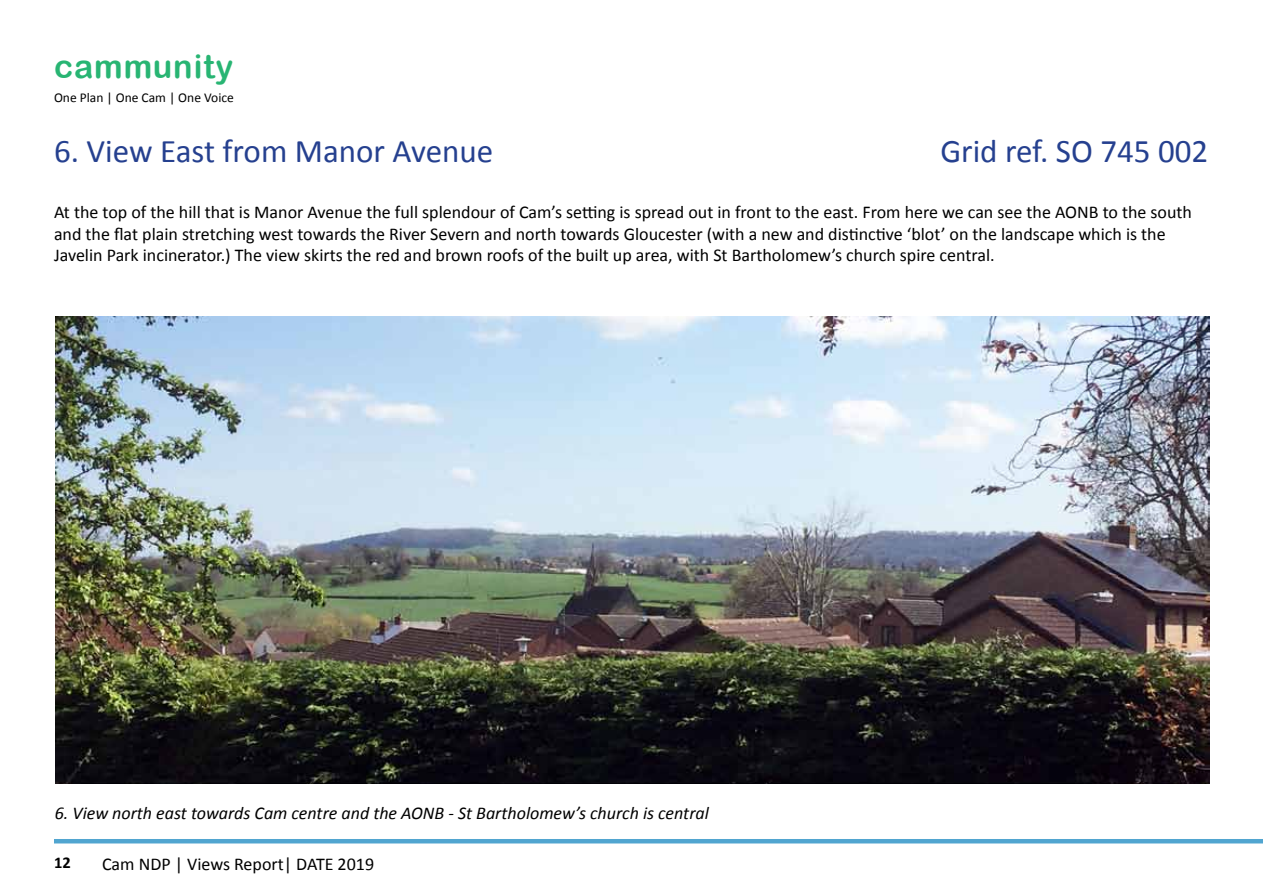
<style>
.page{position:relative;width:1263px;height:893px;background:#fff}
.page>*{position:absolute;margin:0;border:0;box-sizing:border-box;transform-origin:0 0}
.t1{font:33px "Calibri";color:#25408f}
.t2{font:33px "Arial Rounded MT Bold";letter-spacing:.03em;color:#28b573}
.t3{font:18px/21.6px "Calibri";color:#000}
.t4{font:italic 18px "Calibri";color:#000}
.t5{font:700 16.5px "Calibri";color:#000}
.t6{font:13.5px "Calibri";color:#000}
</style>
<div class="page">
<hr style="left:54px;top:839px;width:1209px;height:4px;background:#51a5d0">
<img style="left:56px;top:316px;width:1154px;height:467px">
<h1 class="t2" style="left:54px;top:47px;width:181px">cammunity</h1>
<p class="t6" style="left:54px;top:89px;width:181px">One Plan | One Cam | One Voice</p>
<h1 class="t1" style="left:54px;top:130px;width:441px">6. View East from Manor Avenue</h1>
<h1 class="t1" style="left:940px;top:130px;width:269px">Grid ref. SO 745 002</h1>
<p class="t3" style="left:54px;top:201px;width:1139px">At the top of the hill that is Manor Avenue the full splendour of Cam’s setting is spread out in front to the east. From here we can see the AONB to the south and the flat plain stretching west towards the River Severn and north towards Gloucester (with a new and distinctive ‘blot’ on the landscape which is the<br>Javelin Park incinerator.) The view skirts the red and brown roofs of the built up area, with St Bartholomew’s church spire central.</p>
<p class="t4" style="left:55px;top:800px;width:656px">6. View north east towards Cam centre and the AONB - St Bartholomew’s church is central</p>
<p class="t5" style="left:54px;top:852px;width:18px">12</p>
<p class="t3" style="left:102px;top:853px;width:274px">Cam NDP | Views Report| DATE 2019</p>
</div>
